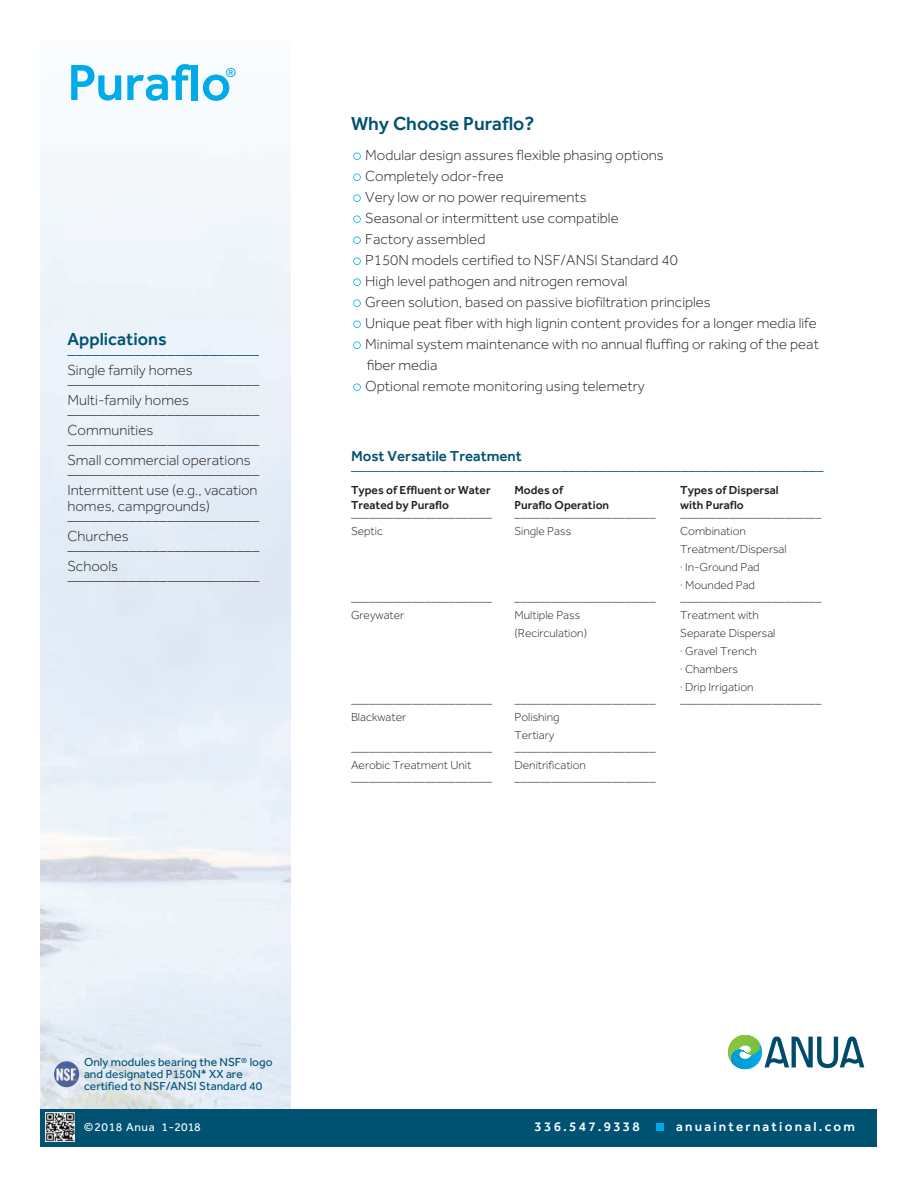
<style>
.page{position:relative;width:918px;height:1188px;background:#fff}
.page>*{position:absolute;margin:0;border:0;box-sizing:border-box;transform-origin:0 0}
.t1{font:500 52.5px "Effra";color:#00abe7}
.t2{font:500 19.5px "Effra";color:#005273}
.t3{font:500 18px "Effra";color:#005273}
.t4{font:16.5px "Effra";color:#005273}
.t5{font:300 15px/21px "Effra";color:#231f20}
.t6{font:500 15px "Effra";color:#005273}
.t7{font:500 13.5px "Effra";letter-spacing:.165em;color:#fff}
.t8{font:13.5px "Effra";color:#00abe7}
.t9{font:300 12px/18px "Effra";color:#231f20}
.t10{font:500 12px/15px "Effra";color:#231f20}
.t11{font:12px/12px "Effra";color:#005273}
.t12{font:12px "Effra";letter-spacing:.055em;color:#fff}
</style>
<div class="page">
<div style="left:353px;top:152px;width:8px;height:8px;border:2px solid #00abe7;border-radius:50%"></div>
<div style="left:353px;top:173px;width:8px;height:8px;border:2px solid #00abe7;border-radius:50%"></div>
<div style="left:353px;top:194px;width:8px;height:8px;border:2px solid #00abe7;border-radius:50%"></div>
<div style="left:353px;top:215px;width:8px;height:8px;border:2px solid #00abe7;border-radius:50%"></div>
<div style="left:353px;top:236px;width:8px;height:8px;border:2px solid #00abe7;border-radius:50%"></div>
<div style="left:353px;top:257px;width:8px;height:8px;border:2px solid #00abe7;border-radius:50%"></div>
<div style="left:353px;top:278px;width:8px;height:8px;border:2px solid #00abe7;border-radius:50%"></div>
<div style="left:353px;top:299px;width:8px;height:8px;border:2px solid #00abe7;border-radius:50%"></div>
<div style="left:353px;top:320px;width:8px;height:8px;border:2px solid #00abe7;border-radius:50%"></div>
<div style="left:353px;top:341px;width:8px;height:8px;border:2px solid #00abe7;border-radius:50%"></div>
<div style="left:353px;top:383px;width:8px;height:8px;border:2px solid #00abe7;border-radius:50%"></div>
<div style="left:40px;top:1109px;width:838px;height:38px;background:#005273"></div>
<div style="left:656px;top:1123px;width:7px;height:8px;background:#00abe7"></div>
<img style="left:46px;top:1113px;width:29px;height:29px">
<img style="left:54px;top:1061px;width:25px;height:26px;border-radius:50%">
<svg style="left:728px;top:1035px;width:136px;height:35px"></svg>
<h1 class="t1" style="left:68px;top:51px;width:165px">Puraflo</h1>
<p class="t8" style="left:225px;top:64px;width:12px">®</p>
<p class="t3" style="left:68px;top:328px;width:101px">Applications</p>
<p class="t4" style="left:68px;top:339px;width:193px">_______________________</p>
<p class="t5" style="left:68px;top:359px;width:127px">Single family homes</p>
<p class="t5" style="left:68px;top:368px;width:193px">_________________________<br>Multi-family homes</p>
<p class="t5" style="left:68px;top:398px;width:193px">_________________________<br>Communities</p>
<p class="t5" style="left:68px;top:428px;width:193px">_________________________<br>Small commercial operations</p>
<p class="t5" style="left:68px;top:458px;width:193px">_________________________<br>Intermittent use (e.g., vacation</p>
<p class="t5" style="left:68px;top:496px;width:144px">homes, campgrounds)</p>
<p class="t5" style="left:68px;top:505px;width:193px">_________________________<br>Churches</p>
<p class="t5" style="left:68px;top:535px;width:193px">_________________________<br>Schools</p>
<p class="t5" style="left:68px;top:565px;width:193px">_________________________</p>
<h2 class="t2" style="left:351px;top:112px;width:185px">Why Choose Puraflo?</h2>
<p class="t5" style="left:365px;top:144px;width:455px">Modular design assures flexible phasing options<br>Completely odor-free<br>Very low or no power requirements<br>Seasonal or intermittent use compatible<br>Factory assembled<br>P150N models certified to NSF/ANSI Standard 40<br>High level pathogen and nitrogen removal<br>Green solution, based on passive biofiltration principles<br>Unique peat fiber with high lignin content provides for a longer media life Minimal system maintenance with no annual fluffing or raking of the peat fiber media<br>Optional remote monitoring using telemetry</p>
<p class="t6" style="left:351px;top:447px;width:172px">Most Versatile Treatment</p>
<p class="t6" style="left:351px;top:456px;width:474px">_______________________________________________________________</p>
<p class="t10" style="left:351px;top:482px;width:141px">Types of Effluent or Water<br>Treated by Puraflo</p>
<p class="t9" style="left:351px;top:503px;width:143px">_______________________<br>Septic</p>
<p class="t10" style="left:514px;top:482px;width:96px">Modes of<br>Puraflo Operation</p>
<p class="t9" style="left:514px;top:503px;width:143px">_______________________<br>Single Pass</p>
<p class="t9" style="left:351px;top:587px;width:143px">_______________________<br>Greywater</p>
<p class="t9" style="left:514px;top:587px;width:143px">_______________________<br>Multiple Pass (Recirculation)</p>
<p class="t9" style="left:351px;top:689px;width:143px">_______________________<br>Blackwater</p>
<p class="t9" style="left:351px;top:737px;width:143px">_______________________<br>Aerobic Treatment Unit</p>
<p class="t9" style="left:351px;top:767px;width:143px">_______________________</p>
<p class="t9" style="left:514px;top:689px;width:143px">_______________________<br>Polishing<br>Tertiary</p>
<p class="t9" style="left:514px;top:737px;width:143px">_______________________<br>Denitrification</p>
<p class="t9" style="left:514px;top:767px;width:143px">_______________________</p>
<p class="t10" style="left:680px;top:482px;width:100px">Types of Dispersal with Puraflo</p>
<p class="t9" style="left:680px;top:503px;width:143px">_______________________<br>Combination<br>Treatment/Dispersal<br>· In-Ground Pad<br>· Mounded Pad</p>
<p class="t9" style="left:680px;top:587px;width:143px">_______________________<br>Treatment with<br>Separate Dispersal<br>· Gravel Trench<br>· Chambers<br>· Drip Irrigation</p>
<p class="t9" style="left:680px;top:689px;width:143px">_______________________</p>
<p class="t11" style="left:84px;top:1056px;width:190px">Only modules bearing the NSF<sup>®</sup> logo and designated P150N* XX are certified to NSF/ANSI Standard 40</p>
<p class="t12" style="left:84px;top:1120px;width:118px">©2018 Anua 1-2018</p>
<p class="t7" style="left:535px;top:1118px;width:107px">336.547.9338</p>
<p class="t7" style="left:676px;top:1118px;width:180px">anuainternational.com</p>
</div>
